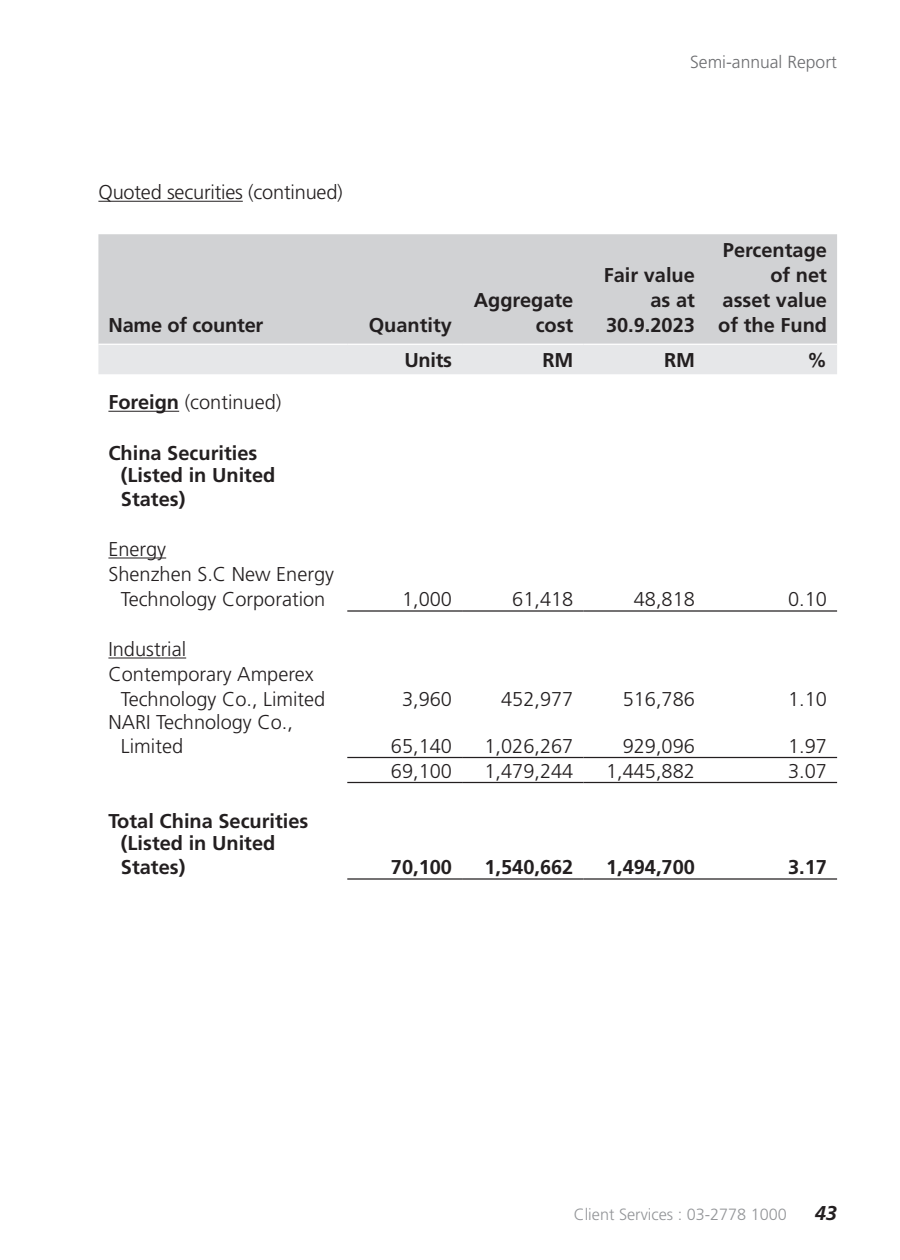
<style>
.page{position:relative;width:900px;height:1260px;background:#fff}
.page>*{position:absolute;margin:0;border:0;box-sizing:border-box;transform-origin:0 0}
.t1{font:300 20px/24px "Frutiger LT Std";color:#231f20}
.t2{font:700 20px/25px "Frutiger LT Std";color:#231f20;text-align:right}
.t3{font:italic 700 20px "Frutiger LT Std";color:#231f20}
.t4{font:300 17.5px "Frutiger LT Std";color:#6c6d70}
.t5{font:300 16.25px "Frutiger LT Std";color:#939598}
.s1{font-weight:700}
</style>
<div class="page">
<hr style="left:347px;top:610px;width:115px;height:2px;background:#231f20">
<hr style="left:462px;top:610px;width:121px;height:2px;background:#231f20">
<hr style="left:583px;top:610px;width:122px;height:2px;background:#231f20">
<hr style="left:705px;top:610px;width:132px;height:2px;background:#231f20">
<hr style="left:347px;top:757px;width:115px;height:1px;background:#231f20">
<hr style="left:462px;top:757px;width:121px;height:1px;background:#231f20">
<hr style="left:583px;top:757px;width:122px;height:1px;background:#231f20">
<hr style="left:705px;top:757px;width:132px;height:1px;background:#231f20">
<hr style="left:347px;top:782px;width:115px;height:1px;background:#231f20">
<hr style="left:462px;top:782px;width:121px;height:1px;background:#231f20">
<hr style="left:583px;top:782px;width:122px;height:1px;background:#231f20">
<hr style="left:705px;top:782px;width:132px;height:1px;background:#231f20">
<hr style="left:347px;top:878px;width:115px;height:2px;background:#231f20">
<hr style="left:462px;top:878px;width:121px;height:2px;background:#231f20">
<hr style="left:583px;top:878px;width:122px;height:2px;background:#231f20">
<hr style="left:705px;top:878px;width:132px;height:2px;background:#231f20">
<hr style="left:108px;top:557px;width:58px;height:1px;background:#231f20">
<hr style="left:108px;top:657px;width:78px;height:1px;background:#231f20">
<div style="left:98px;top:234px;width:739px;height:110px;background:#d1d2d4"></div>
<div style="left:98px;top:345px;width:739px;height:29px;background:#e6e7e9"></div>
<hr style="left:98px;top:201px;width:145px;height:1px;background:#231f20">
<hr style="left:108px;top:411px;width:71px;height:1px;background:#231f20">
<p class="t4" style="left:690px;top:52px;width:148px">Semi-annual Report</p>
<p class="t1" style="left:98px;top:181px;width:246px">Quoted securities (continued)</p>
<p class="t2" style="left:108px;top:313px;width:156px">Name of counter</p>
<p class="t2" style="left:369px;top:313px;width:85px">Quantity</p>
<p class="t2" style="left:474px;top:288px;width:101px">Aggregate cost</p>
<p class="t2" style="left:604px;top:263px;width:93px">Fair value as at<br>30.9.2023</p>
<p class="t2" style="left:718px;top:238px;width:110px">Percentage of net asset value of the Fund</p>
<p class="t1" style="left:108px;top:391px;width:175px"><span class="s1">Foreign</span> (continued)</p>
<p class="t2" style="left:404px;top:347px;width:49px">Units</p>
<p class="t2" style="left:543px;top:347px;width:32px">RM</p>
<p class="t2" style="left:664px;top:347px;width:32px">RM</p>
<p class="t2" style="left:807px;top:347px;width:21px">%</p>
<p class="t2" style="left:121px;top:441px;width:156px;line-height:23.2px;text-align:left;text-indent:-12px">China Securities (Listed in United<br>States)</p>
<p class="t1" style="left:108px;top:537px;width:59px">Energy</p>
<p class="t1" style="left:108px;top:562px;width:227px">Shenzhen S.C New Energy</p>
<p class="t1" style="left:121px;top:587px;width:206px">Technology Corporation</p>
<p class="t1" style="left:402px;top:587px;width:52px">1,000</p>
<p class="t1" style="left:512px;top:587px;width:63px">61,418</p>
<p class="t1" style="left:634px;top:587px;width:63px">48,818</p>
<p class="t1" style="left:788px;top:587px;width:40px">0.10</p>
<p class="t1" style="left:108px;top:637px;width:79px">Industrial</p>
<p class="t1" style="left:108px;top:662px;width:207px">Contemporary Amperex</p>
<p class="t1" style="left:121px;top:687px;width:206px">Technology Co., Limited</p>
<p class="t1" style="left:402px;top:687px;width:52px">3,960</p>
<p class="t1" style="left:501px;top:687px;width:74px">452,977</p>
<p class="t1" style="left:623px;top:687px;width:74px">516,786</p>
<p class="t1" style="left:788px;top:687px;width:40px">1.10</p>
<p class="t1" style="left:121px;top:710px;width:174px;text-indent:-12px">NARI Technology Co.,<br>Limited</p>
<p class="t1" style="left:391px;top:734px;width:63px">65,140</p>
<p class="t1" style="left:484px;top:734px;width:90px">1,026,267</p>
<p class="t1" style="left:623px;top:734px;width:74px">929,096</p>
<p class="t1" style="left:788px;top:734px;width:40px">1.97</p>
<p class="t1" style="left:391px;top:759px;width:63px">69,100</p>
<p class="t1" style="left:484px;top:759px;width:90px">1,479,244</p>
<p class="t1" style="left:606px;top:759px;width:90px">1,445,882</p>
<p class="t1" style="left:788px;top:759px;width:40px">3.07</p>
<p class="t2" style="left:121px;top:809px;width:189px;line-height:23.2px;text-align:left;text-indent:-12px">Total China Securities (Listed in United<br>States)</p>
<p class="t2" style="left:391px;top:855px;width:63px">70,100</p>
<p class="t2" style="left:484px;top:855px;width:90px">1,540,662</p>
<p class="t2" style="left:606px;top:855px;width:90px">1,494,700</p>
<p class="t2" style="left:788px;top:855px;width:40px">3.17</p>
<p class="t5" style="left:574px;top:1205px;width:215px">Client Services : 03-2778 1000</p>
<p class="t3" style="left:815px;top:1201px;width:24px">43</p>
</div>
